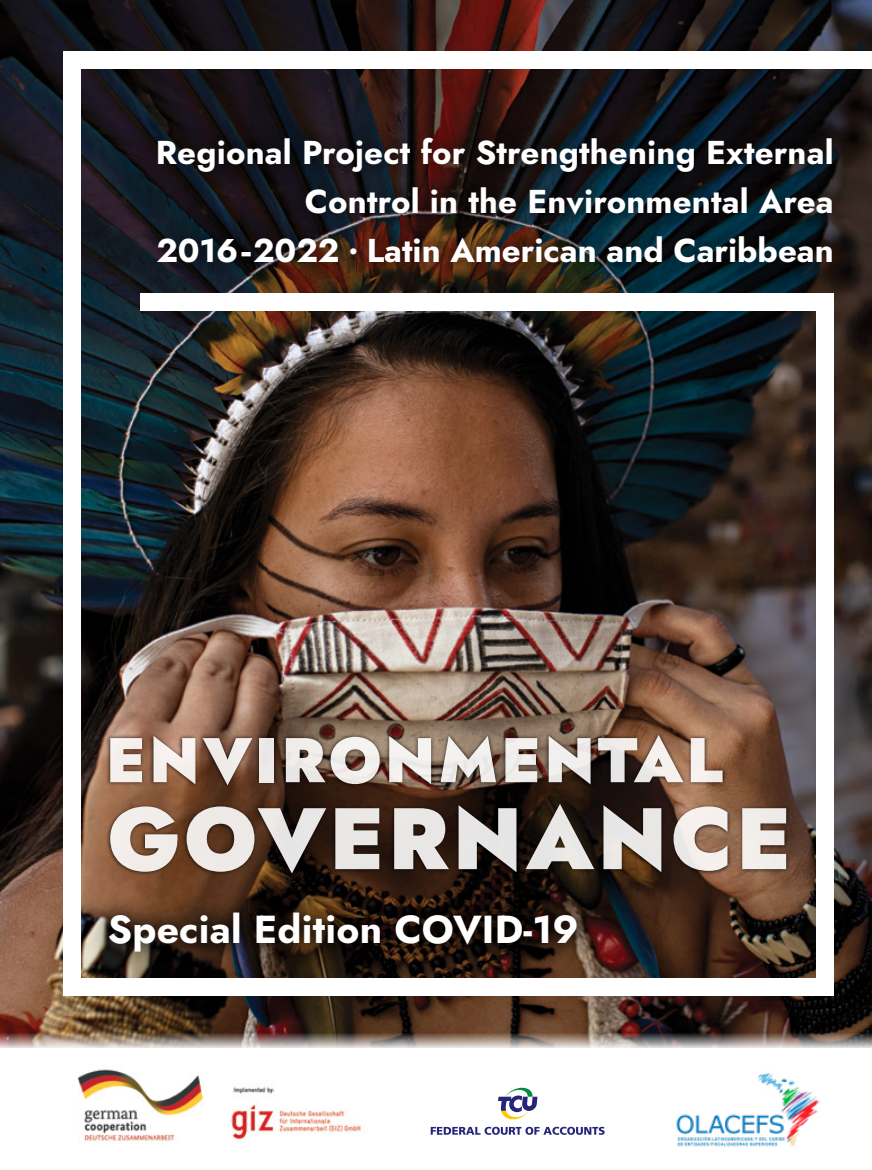
<style>
.page{position:relative;width:872px;height:1170px;background:#fff}
.page>*{position:absolute;margin:0;border:0;box-sizing:border-box;transform-origin:0 0}
.t1{font:87px "Jost GIZ";letter-spacing:.04em;color:#fff}
.t2{font:63px "Jost GIZ";letter-spacing:.05em;color:#fff}
.t3{font:700 39px "Jost";letter-spacing:.005em;color:#fff}
.t4{font:700 33px/49.2px "Jost";letter-spacing:.005em;color:#fff;text-align:right}
</style>
<div class="page">
<img style="left:0;top:0;width:872px;height:1032px">
<img style="left:0;top:1032px;width:872px;height:16px">
<img style="left:78px;top:1069px;width:284px;height:75px">
<img style="left:676px;top:1072px;width:144px;height:75px">
<div style="left:135px;top:115px;width:719px;height:171px;background:#000;opacity:.5"></div>
<div style="left:64px;top:978px;width:757px;height:17px;background:#fff"></div>
<div style="left:140px;top:293px;width:681px;height:17px;background:#fff"></div>
<div style="left:64px;top:51px;width:17px;height:944px;background:#fff"></div>
<div style="left:816px;top:293px;width:17px;height:702px;background:#fff"></div>
<div style="left:64px;top:51px;width:808px;height:17px;background:#fff"></div>
<div style="left:89px;top:890px;width:509px;height:82px;background:#000;opacity:.8"></div>
<div style="left:106px;top:800px;width:684px;height:77px;background:#000;opacity:.8"></div>
<div style="left:106px;top:731px;width:621px;height:58px;background:#000;opacity:.8"></div>
<svg style="left:431px;top:1087px;width:173px;height:47px"></svg>
<p class="t4" style="left:156px;top:128px;width:679px">Regional Project for Strengthening External<br>Control in the Environmental Area<br>2016‑2022 • Latin American and Caribbean</p>
<h2 class="t2" style="left:106px;top:714px;width:618px">ENVIRONMENTAL</h2>
<h1 class="t1" style="left:108px;top:776px;width:685px">GOVERNANCE</h1>
<p class="t3" style="left:108px;top:902px;width:472px">Special Edition COVID-19</p>
</div>
